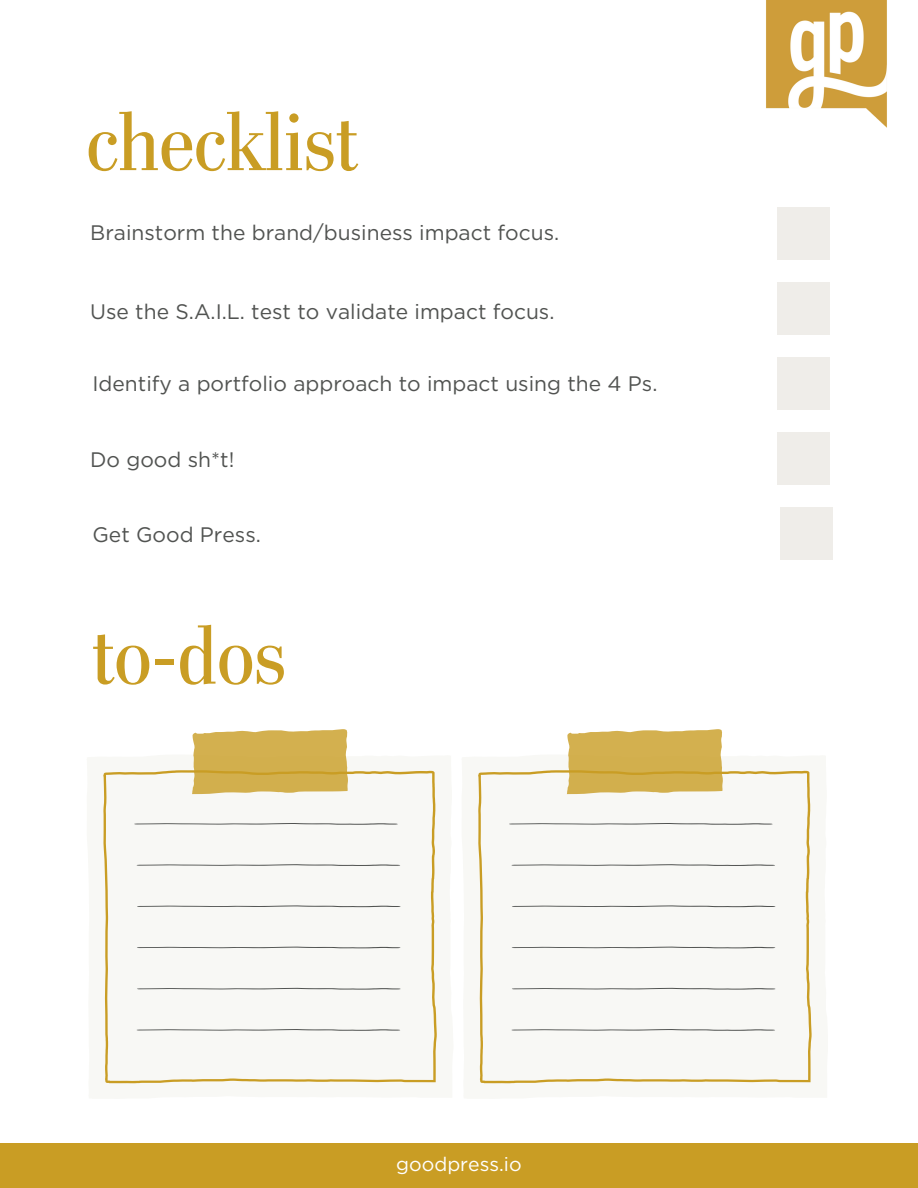
<style>
.page{position:relative;width:918px;height:1188px;background:#fff}
.page>*{position:absolute;margin:0;border:0;box-sizing:border-box;transform-origin:0 0}
.t1{font:84px "Stilson";color:#c99d24}
.t2{font:21px "Gotham";color:#515351}
.t3{font:19.5px "Gotham";color:#fff}
</style>
<div class="page">
<div style="left:778px;top:208px;width:52px;height:51px;background:#efede9"></div>
<div style="left:778px;top:283px;width:52px;height:51px;background:#efede9"></div>
<div style="left:778px;top:358px;width:52px;height:51px;background:#efede9"></div>
<div style="left:778px;top:433px;width:52px;height:51px;background:#efede9"></div>
<div style="left:0;top:1144px;width:918px;height:44px;background:#c99d24"></div>
<img style="left:766px;top:0;width:121px;height:128px">
<div style="left:780px;top:507px;width:52px;height:52px;background:#efede9"></div>
<div style="left:103px;top:770px;width:334px;height:313px;background:#f8f8f5"></div>
<svg style="left:192px;top:729px;width:156px;height:65px;background:#d5b459"></svg>
<div style="left:133px;top:823px;width:268px;height:208px;background:#f8f8f5"></div>
<div style="left:478px;top:770px;width:334px;height:313px;background:#f8f8f5"></div>
<svg style="left:567px;top:729px;width:156px;height:65px;background:#d5b459"></svg>
<div style="left:508px;top:823px;width:268px;height:208px;background:#f8f8f5"></div>
<p class="t1" style="left:86px;top:107px;width:273px">checklist</p>
<p class="t2" style="left:90px;top:220px;width:471px">Brainstorm the brand/business impact focus.</p>
<p class="t2" style="left:90px;top:299px;width:466px">Use the S.A.I.L. test to validate impact focus.</p>
<p class="t2" style="left:92px;top:371px;width:567px">Identify a portfolio approach to impact using the 4 Ps.</p>
<p class="t2" style="left:90px;top:446px;width:146px">Do good sh*t!</p>
<p class="t2" style="left:92px;top:521px;width:170px">Get Good Press.</p>
<p class="t1" style="left:92px;top:621px;width:195px">to-dos</p>
<p class="t3" style="left:396px;top:1152px;width:127px">goodpress.io</p>
</div>
